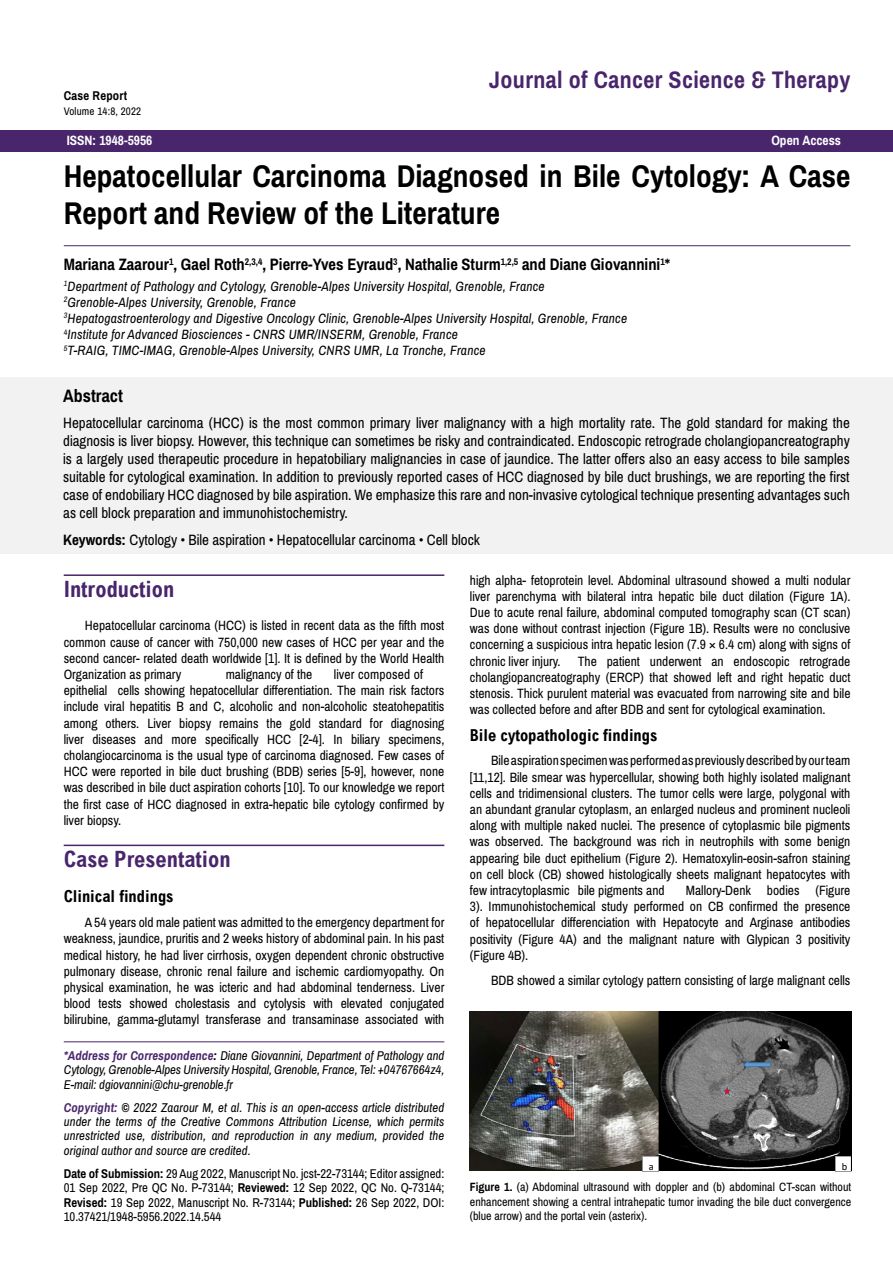
<style>
.page{position:relative;width:893px;height:1263px;background:#fff}
.page>*{position:absolute;margin:0;border:0;box-sizing:border-box;transform-origin:0 0}
.t1{font:700 31.5px/37.5px "Archivo Narrow";color:#000}
.t2{font:700 24px "Archivo Narrow";letter-spacing:.015em;color:#49266c}
.t3{font:700 condensed 22.5px "Arial";color:#49266c}
.t4{font:700 18px "Archivo Narrow";color:#000}
.t5{font:700 16.5px "Archivo Narrow";color:#000}
.t6{font:700 condensed 16.5px "Arial";color:#000}
.t7{font:15px/18px "Archivo Narrow";color:#000;text-align:justify}
.t8{font:13.5px/16.2px "Archivo Narrow";color:#000;text-align:justify}
.t9{font:italic 13.5px/16.2px "Archivo Narrow";letter-spacing:.015em;color:#000}
.t10{font:700 13.5px "Archivo Narrow";color:#fff}
.t11{font:italic 12.75px/14.4px "Archivo Narrow";letter-spacing:.005em;color:#000;text-align:justify}
.t12{font:12.75px/14.4px "Archivo Narrow";color:#000;text-align:justify}
.t13{font:700 12.75px "Archivo Narrow";letter-spacing:.015em;color:#000}
.t14{font:12px/14.4px "Archivo Narrow";color:#000;text-align:justify}
.t15{font:10.95px "Archivo Narrow";letter-spacing:.015em;color:#000}
.t16{font:10.5px "Calibri";color:#000}
.s1{font-weight:700}
.s2{font-weight:700;color:#49266c}
</style>
<div class="page">
<div style="left:0;top:130px;width:893px;height:21px;background:#49266c"></div>
<div style="left:0;top:377px;width:892px;height:176px;background:#f2f2f2"></div>
<hr style="left:64px;top:245px;width:786px;height:1px;background:#49266c">
<hr style="left:64px;top:1041px;width:380px;height:1px;background:#49266c">
<hr style="left:64px;top:574px;width:380px;height:2px;background:#49266c">
<hr style="left:64px;top:845px;width:380px;height:1px;background:#49266c">
<img style="left:470px;top:1011px;width:381px;height:159px">
<svg style="left:722px;top:1085px;width:10px;height:11px"></svg>
<svg style="left:743px;top:1060px;width:28px;height:9px"></svg>
<svg style="left:642px;top:1156px;width:17px;height:16px"></svg>
<svg style="left:835px;top:1156px;width:16px;height:16px"></svg>
<p class="t13" style="left:64px;top:88px;width:65px">Case Report</p>
<p class="t15" style="left:64px;top:104px;width:79px">Volume 14:8, 2022</p>
<h2 class="t2" style="left:489px;top:65px;width:363px">Journal of Cancer Science &amp; Therapy</h2>
<p class="t10" style="left:67px;top:133px;width:87px">ISSN: 1948-5956</p>
<p class="t10" style="left:771px;top:133px;width:71px">Open Access</p>
<h1 class="t1" style="left:64px;top:157px;width:788px">Hepatocellular Carcinoma Diagnosed in Bile Cytology: A Case<br>Report and Review of the Literature</h1>
<p class="t5" style="left:64px;top:254px;width:608px">Mariana Zaarour<sup>1</sup>, Gael Roth<sup>2,3,4</sup>, Pierre-Yves Eyraud<sup>3</sup>, Nathalie Sturm<sup>1,2,5</sup> and Diane Giovannini<sup>1</sup>*</p>
<p class="t9" style="left:64px;top:278px;width:565px"><sup>1</sup>Department of Pathology and Cytology, Grenoble-Alpes University Hospital, Grenoble, France <sup>2</sup>Grenoble-Alpes University, Grenoble, France<br><sup>3</sup>Hepatogastroenterology and Digestive Oncology Clinic, Grenoble-Alpes University Hospital, Grenoble, France <sup>4</sup>Institute for Advanced Biosciences - CNRS UMR/INSERM, Grenoble, France<br><sup>5</sup>T-RAIG, TIMC-IMAG, Grenoble-Alpes University, CNRS UMR, La Tronche, France</p>
<h3 class="t4" style="left:63px;top:385px;width:61px">Abstract</h3>
<p class="t7" style="left:63px;top:414px;width:788px">Hepatocellular carcinoma (HCC) is the most common primary liver malignancy with a high mortality rate. The gold standard for making the diagnosis is liver biopsy. However, this technique can sometimes be risky and contraindicated. Endoscopic retrograde cholangiopancreatography is a largely used therapeutic procedure in hepatobiliary malignancies in case of jaundice. The latter offers also an easy access to bile samples suitable for cytological examination. In addition to previously reported cases of HCC diagnosed by bile duct brushings, we are reporting the first case of endobiliary HCC diagnosed by bile aspiration. We emphasize this rare and non-invasive cytological technique presenting advantages such as cell block preparation and immunohistochemistry.</p>
<p class="t7" style="left:63px;top:531px;width:418px"><span class="s1">Keywords:</span> Cytology • Bile aspiration • Hepatocellular carcinoma • Cell block</p>
<h3 class="t3" style="left:64px;top:577px;width:112px">Introduction</h3>
<p class="t8" style="left:64px;top:618px;width:382px;text-indent:21px">Hepatocellular carcinoma (HCC) is listed in recent data as the fifth most common cause of cancer with 750,000 new cases of HCC per year and the second cancer- related death worldwide [1]. It is defined by the World Health Organization as primary</p>
<p class="t8" style="left:64px;top:666px;width:382px;text-align:left;text-indent:270px">liver composed of epithelial cells showing hepatocellular differentiation. The main risk factors include viral hepatitis B and C, alcoholic and non-alcoholic steatohepatitis among others. Liver biopsy remains the gold standard for diagnosing liver diseases and more specifically HCC [2-4]. In biliary specimens, cholangiocarcinoma is the usual type of carcinoma diagnosed. Few cases of HCC were reported in bile duct brushing (BDB) series [5-9], however, none was described in bile duct aspiration cohorts [10]. To our knowledge we report the first case of HCC diagnosed in extra-hepatic bile cytology confirmed by liver biopsy.</p>
<h3 class="t3" style="left:64px;top:847px;width:169px">Case Presentation</h3>
<p class="t6" style="left:64px;top:887px;width:111px">Clinical findings</p>
<p class="t8" style="left:64px;top:914px;width:382px;text-indent:21px">A 54 years old male patient was admitted to the emergency department for weakness, jaundice, pruritis and 2 weeks history of abdominal pain. In his past medical history, he had liver cirrhosis, oxygen dependent chronic obstructive pulmonary disease, chronic renal failure and ischemic cardiomyopathy. On physical examination, he was icteric and had abdominal tenderness. Liver blood tests showed cholestasis and cytolysis with elevated conjugated bilirubine, gamma-glutamyl transferase and transaminase associated with</p>
<p class="t8" style="left:226px;top:666px;width:88px">malignancy of the</p>
<p class="t11" style="left:64px;top:1048px;width:382px"><span class="s2">*Address for Correspondence</span><span class="s1">:</span> Diane Giovannini, Department of Pathology and Cytology, Grenoble-Alpes University Hospital, Grenoble, France, Tel: +04767664z4, E-mail: dgiovannini@chu-grenoble.fr</p>
<p class="t11" style="left:64px;top:1100px;width:382px"><span class="s2">Copyright:</span> <span class="s1">©</span> 2022 Zaarour M, et al. This is an open-access article distributed under the terms of the Creative Commons Attribution License, which permits unrestricted use, distribution, and reproduction in any medium, provided the original author and source are credited.</p>
<p class="t12" style="left:64px;top:1166px;width:382px"><span class="s1">Date of Submission:</span> 29 Aug 2022, Manuscript No. jcst-22-73144; Editor assigned:<br>01 Sep 2022, Pre QC No. P-73144; <span class="s1">Reviewed:</span> 12 Sep 2022, QC No. Q-73144; <span class="s1">Revised:</span> 19 Sep 2022, Manuscript No. R-73144; <span class="s1">Published:</span> 26 Sep 2022, DOI:<br>10.37421/1948-5956.2022.14.544</p>
<p class="t8" style="left:470px;top:572px;width:382px">high alpha- fetoprotein level. Abdominal ultrasound showed a multi nodular liver parenchyma with bilateral intra hepatic bile duct dilation (Figure 1A).<br>Due to acute renal failure, abdominal computed tomography scan (CT scan) was done without contrast injection (Figure 1B). Results were no conclusive concerning a suspicious intra hepatic lesion (7.9 × 6.4 cm) along with signs of chronic liver injury.</p>
<p class="t8" style="left:470px;top:653px;width:382px;text-indent:108px">The patient underwent an endoscopic retrograde cholangiopancreatography (ERCP) that showed left and right hepatic duct stenosis. Thick purulent material was evacuated from narrowing site and bile was collected before and after BDB and sent for cytological examination.</p>
<p class="t6" style="left:470px;top:726px;width:189px">Bile cytopathologic findings</p>
<p class="t8" style="left:470px;top:753px;width:382px;text-indent:21px">Bile aspiration specimen was performed as previously described by our team [11,12]. Bile smear was hypercellular, showing both highly isolated malignant cells and tridimensional clusters. The tumor cells were large, polygonal with an abundant granular cytoplasm, an enlarged nucleus and prominent nucleoli along with multiple naked nuclei. The presence of cytoplasmic bile pigments was observed. The background was rich in neutrophils with some benign appearing bile duct epithelium (Figure 2). Hematoxylin-eosin-safron staining on cell block (CB) showed histologically sheets malignant hepatocytes with few intracytoplasmic bile pigments and</p>
<p class="t8" style="left:470px;top:882px;width:382px;text-indent:216px">Mallory-Denk bodies (Figure 3). Immunohistochemical study performed on CB confirmed the presence of hepatocellular differenciation with Hepatocyte and Arginase antibodies positivity (Figure 4A) and the malignant nature with Glypican 3 positivity (Figure 4B).</p>
<p class="t8" style="left:491px;top:972px;width:361px">BDB showed a similar cytology pattern consisting of large malignant cells</p>
<p class="t16" style="left:649px;top:1159px;width:6px">a</p>
<p class="t16" style="left:842px;top:1159px;width:7px">b</p>
<p class="t14" style="left:470px;top:1180px;width:383px"><span class="s1">Figure 1.</span> (a) Abdominal ultrasound with doppler and (b) abdominal CT-scan without enhancement showing a central intrahepatic tumor invading the bile duct convergence (blue arrow) and the portal vein (asterix).</p>
</div>
